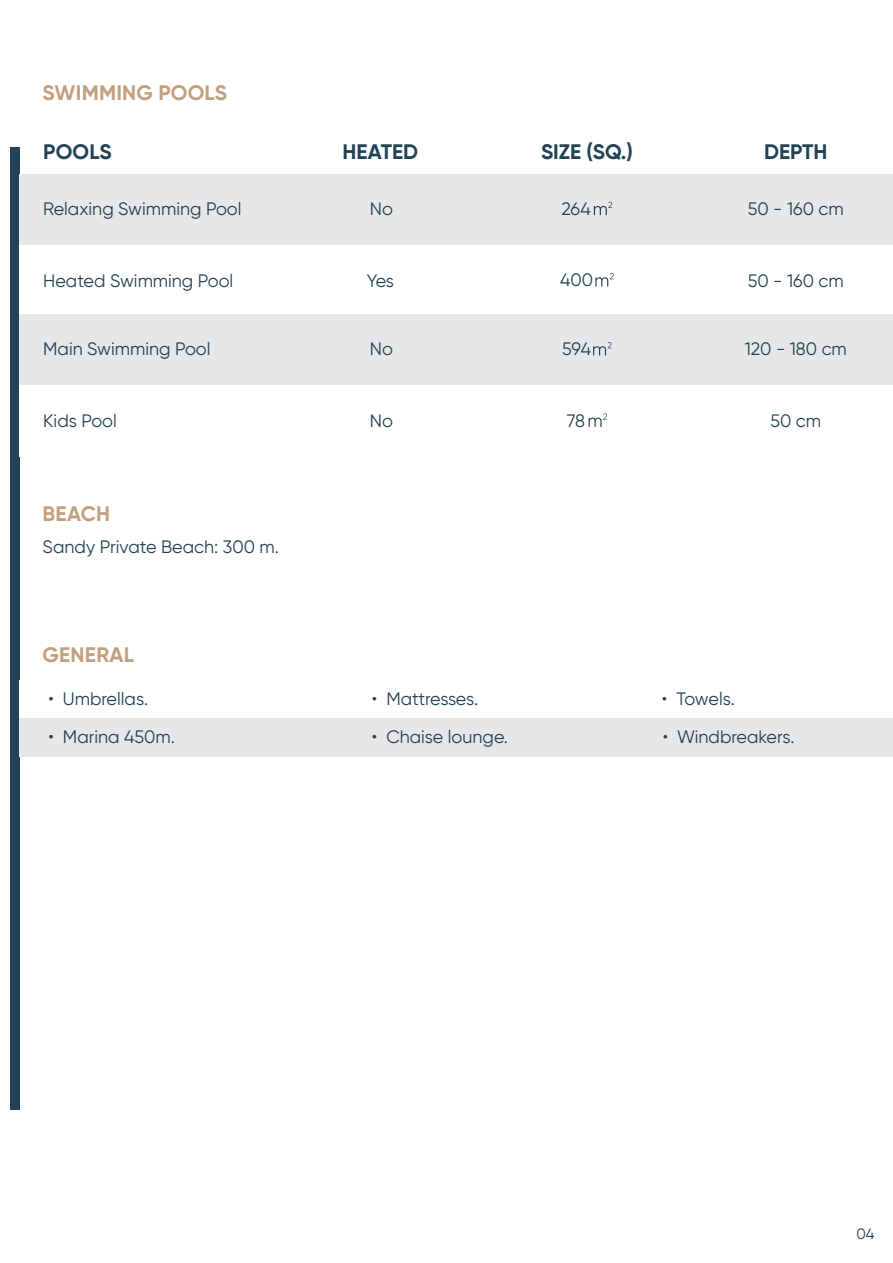
<style>
.page{position:relative;width:893px;height:1263px;background:#fff}
.page>*{position:absolute;margin:0;border:0;box-sizing:border-box;transform-origin:0 0}
.t1{font:700 21px "Gilroy";letter-spacing:.01em;color:#c3a07f}
.t2{font:700 21px "Gilroy";color:#224255}
.t3{font:18px "Gilroy";color:#224255}
.t4{font:18px "Gilroy";letter-spacing:-.02em;color:#224255}
.t5{font:15px "Gilroy";color:#224255}
</style>
<div class="page">
<div style="left:10px;top:147px;width:10px;height:963px;background:#224255"></div>
<div style="left:20px;top:174px;width:873px;height:71px;background:#e6e7e8"></div>
<svg style="left:594px;top:202px;width:18px;height:13px"></svg>
<div style="left:20px;top:314px;width:873px;height:72px;background:#e6e7e8"></div>
<svg style="left:593px;top:342px;width:19px;height:13px"></svg>
<svg style="left:589px;top:413px;width:18px;height:14px"></svg>
<div style="left:20px;top:719px;width:873px;height:38px;background:#e6e7e8"></div>
<svg style="left:595px;top:273px;width:19px;height:13px"></svg>
<p class="t1" style="left:43px;top:80px;width:186px">SWIMMING POOLS</p>
<p class="t2" style="left:43px;top:139px;width:70px">POOLS</p>
<p class="t2" style="left:342px;top:139px;width:77px">HEATED</p>
<p class="t2" style="left:541px;top:139px;width:93px">SIZE (SQ.)</p>
<p class="t2" style="left:764px;top:139px;width:65px">DEPTH</p>
<p class="t3" style="left:43px;top:198px;width:200px">Relaxing Swimming Pool</p>
<p class="t3" style="left:370px;top:198px;width:25px">No</p>
<p class="t3" style="left:562px;top:198px;width:31px">264</p>
<p class="t3" style="left:748px;top:198px;width:97px">50 - 160 cm</p>
<p class="t3" style="left:43px;top:269px;width:192px">Heated Swimming Pool</p>
<p class="t3" style="left:367px;top:269px;width:29px">Yes</p>
<p class="t3" style="left:748px;top:269px;width:97px">50 - 160 cm</p>
<p class="t3" style="left:560px;top:269px;width:35px">400</p>
<p class="t3" style="left:43px;top:338px;width:169px">Main Swimming Pool</p>
<p class="t3" style="left:370px;top:338px;width:25px">No</p>
<p class="t3" style="left:562px;top:338px;width:30px">594</p>
<p class="t3" style="left:745px;top:338px;width:104px">120 - 180 cm</p>
<p class="t3" style="left:43px;top:410px;width:75px">Kids Pool</p>
<p class="t3" style="left:370px;top:410px;width:25px">No</p>
<p class="t3" style="left:567px;top:410px;width:20px">78</p>
<p class="t3" style="left:770px;top:410px;width:52px">50 cm</p>
<p class="t1" style="left:43px;top:500px;width:69px">BEACH</p>
<p class="t3" style="left:43px;top:535px;width:238px">Sandy Private Beach: 300 m.</p>
<p class="t1" style="left:43px;top:641px;width:93px">GENERAL</p>
<p class="t3" style="left:49px;top:688px;width:101px">• Umbrellas.</p>
<p class="t4" style="left:372px;top:688px;width:108px">• Mattresses.</p>
<p class="t3" style="left:372px;top:726px;width:138px">• Chaise lounge.</p>
<p class="t3" style="left:662px;top:688px;width:74px">• Towels.</p>
<p class="t3" style="left:49px;top:726px;width:128px">• Marina 450m.</p>
<p class="t3" style="left:663px;top:726px;width:133px">• Windbreakers.</p>
<p class="t5" style="left:856px;top:1224px;width:20px">04</p>
</div>
